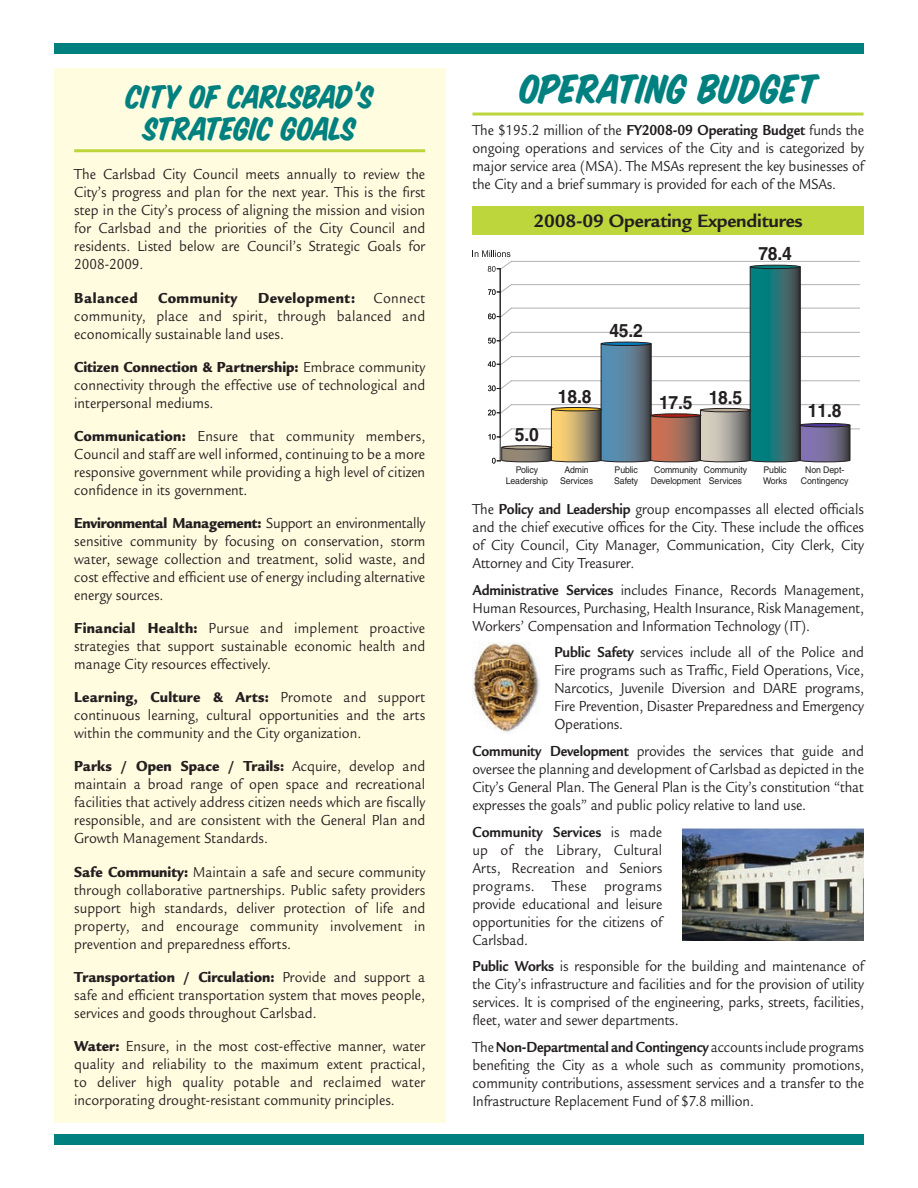
<style>
.page{position:relative;width:918px;height:1188px;background:#fff}
.page>*{position:absolute;margin:0;border:0;box-sizing:border-box;transform-origin:0 0}
.t1{font:45px "Sign Painter House Slant";letter-spacing:-.005em;color:#008180}
.t2{font:36px "Sign Painter House Slant";letter-spacing:-.01em;color:#008180}
.t3{font:700 19.5px "Legacy Sans LT";letter-spacing:-.01em;color:#231f20}
.t4{font:700 18.45px "Helvetica LT";letter-spacing:-.01em;color:#231f20;scale:.95 1}
.t5{font:15.75px/18px "Legacy Sans LT";color:#231f20;text-align:justify;scale:.9 1}
.t6{font:900 15.75px "Legacy Sans LT";letter-spacing:.03em;color:#231f20;scale:.9 1}
.t7{font:9.15px/10.9px "Helvetica LT";letter-spacing:-.01em;color:#231f20;text-align:center;scale:.95 1}
.s1{font-weight:700}
.s2{font-weight:900}
</style>
<div class="page">
<div style="left:54px;top:68px;width:392px;height:1055px;background:#fffce0"></div>
<div style="left:472px;top:206px;width:392px;height:28px;background:#bdd63c"></div>
<hr style="left:472px;top:113px;width:392px;height:3px;background:#bdd63c">
<hr style="left:74px;top:149px;width:351px;height:3px;background:#bdd63c">
<div style="left:54px;top:43px;width:810px;height:11px;background:#008180"></div>
<div style="left:54px;top:1134px;width:810px;height:11px;background:#008180"></div>
<img style="left:683px;top:829px;width:181px;height:112px">
<img style="left:472px;top:642px;width:68px;height:92px">
<hr style="left:511px;top:429px;width:348px;height:1px;background:#b2b3b7">
<hr style="left:511px;top:404px;width:348px;height:1px;background:#b2b3b7">
<hr style="left:511px;top:380px;width:348px;height:1px;background:#b2b3b7">
<hr style="left:511px;top:356px;width:348px;height:1px;background:#b2b3b7">
<hr style="left:511px;top:332px;width:348px;height:1px;background:#b2b3b7">
<hr style="left:511px;top:308px;width:348px;height:1px;background:#b2b3b7">
<hr style="left:511px;top:284px;width:348px;height:1px;background:#b2b3b7">
<hr style="left:511px;top:261px;width:348px;height:1px;background:#b2b3b7">
<svg style="left:472px;top:250px;width:379px;height:213px"></svg>
<hr style="left:502px;top:446px;width:50px;height:3px;background:#b8ab95;border-radius:50%">
<div style="left:501px;top:445px;width:51px;height:5px;border:1px solid #231f20;border-radius:50%"></div>
<div style="left:551px;top:407px;width:51px;height:4px;border:1px solid #231f20;border-radius:50%"></div>
<div style="left:601px;top:342px;width:51px;height:4px;border:1px solid #231f20;border-radius:50%"></div>
<hr style="left:651px;top:414px;width:50px;height:3px;background:#b41d15;border-radius:50%">
<div style="left:650px;top:413px;width:51px;height:5px;border:1px solid #231f20;border-radius:50%"></div>
<div style="left:700px;top:408px;width:51px;height:4px;border:1px solid #231f20;border-radius:50%"></div>
<div style="left:799px;top:423px;width:51px;height:4px;border:1px solid #231f20;border-radius:50%"></div>
<div style="left:750px;top:265px;width:51px;height:4px;border:1px solid #231f20;border-radius:50%"></div>
<h2 class="t2" style="left:126px;top:81px;width:249px">CITY OF CARLSBAD’S</h2>
<h1 class="t1" style="left:519px;top:69px;width:300px">OPERATING BUDGET</h1>
<h2 class="t2" style="left:143px;top:113px;width:214px">STRATEGIC GOALS</h2>
<p class="t5" style="left:74px;top:166px;width:392px">The Carlsbad City Council meets annually to review the City’s progress and plan for the next year. This is the first step in the City’s process of aligning the mission and vision for Carlsbad and the priorities of the City Council and residents. Listed below are Council’s Strategic Goals for 2008-2009.</p>
<p class="t6" style="left:74px;top:288px;width:72px">Balanced</p>
<p class="t6" style="left:158px;top:288px;width:90px">Community</p>
<p class="t5" style="left:472px;top:122px;width:437px">The $195.2 million of the <span class="s1">FY2008-09 Operating Budget</span> funds the ongoing operations and services of the City and is categorized by major service area (MSA). The MSAs represent the key businesses of the City and a brief summary is provided for each of the MSAs.</p>
<p class="t3" style="left:534px;top:209px;width:271px">2008-09 Operating Expenditures</p>
<p class="t4" style="left:758px;top:242px;width:37px">78.4</p>
<p class="t5" style="left:74px;top:289px;width:392px;text-indent:184px"><span class="s2">Development:</span> Connect community, place and spirit, through balanced and economically sustainable land uses.</p>
<p class="t5" style="left:74px;top:358px;width:392px"><span class="s2">Citizen Connection &amp; Partnership:</span> Embrace community connectivity through the effective use of technological and interpersonal mediums.</p>
<p class="t5" style="left:74px;top:427px;width:392px"><span class="s2">Communication:</span> Ensure that community members, Council and staff are well informed, continuing to be a more responsive government while providing a high level of citizen confidence in its government.</p>
<p class="t5" style="left:74px;top:514px;width:392px"><span class="s2">Environmental Management:</span> Support an environmentally sensitive community by focusing on conservation, storm water, sewage collection and treatment, solid waste, and cost effective and efficient use of energy including alternative energy sources.</p>
<p class="t5" style="left:74px;top:619px;width:392px"><span class="s2">Financial Health:</span> Pursue and implement proactive strategies that support sustainable economic health and manage City resources effectively.</p>
<p class="t5" style="left:74px;top:688px;width:392px"><span class="s2">Learning, Culture &amp; Arts:</span> Promote and support continuous learning, cultural opportunities and the arts within the community and the City organization.</p>
<p class="t5" style="left:74px;top:758px;width:392px"><span class="s2">Parks / Open Space / Trails:</span> Acquire, develop and maintain a broad range of open space and recreational facilities that actively address citizen needs which are fiscally responsible, and are consistent with the General Plan and Growth Management Standards.</p>
<p class="t5" style="left:74px;top:863px;width:392px"><span class="s2">Safe Community:</span> Maintain a safe and secure community through collaborative partnerships. Public safety providers support high standards, deliver protection of life and property, and encourage community involvement in prevention and preparedness efforts.</p>
<p class="t5" style="left:74px;top:968px;width:391px"><span class="s2">Transportation / Circulation:</span> Provide and support a safe and efficient transportation system that moves people, services and goods throughout Carlsbad.</p>
<p class="t5" style="left:74px;top:1037px;width:392px"><span class="s2">Water:</span> Ensure, in the most cost-effective manner, water quality and reliability to the maximum extent practical, to deliver high quality potable and reclaimed water incorporating drought-resistant community principles.</p>
<p class="t4" style="left:609px;top:319px;width:37px">45.2</p>
<p class="t4" style="left:558px;top:385px;width:37px">18.8</p>
<p class="t4" style="left:659px;top:388px;width:89px">17.5 18.5</p>
<p class="t4" style="left:808px;top:400px;width:37px">11.8</p>
<p class="t4" style="left:515px;top:423px;width:27px">5.0</p>
<p class="t7" style="left:506px;top:464px;width:46px">Policy<br>Leadership</p>
<p class="t7" style="left:560px;top:464px;width:36px">Admin<br>Services</p>
<p class="t7" style="left:614px;top:464px;width:27px;text-align:left">Public<br>Safety</p>
<p class="t7" style="left:651px;top:464px;width:54px">Community<br>Development</p>
<p class="t7" style="left:704px;top:464px;width:47px">Community<br>Services</p>
<p class="t7" style="left:763px;top:464px;width:27px;text-align:left">Public<br>Works</p>
<p class="t7" style="left:801px;top:464px;width:52px">Non Dept-<br>Contingency</p>
<p class="t5" style="left:472px;top:500px;width:437px">The <span class="s1">Policy and Leadership</span> group encompasses all elected officials and the chief executive offices for the City. These include the offices of City Council, City Manager, Communication, City Clerk, City Attorney and City Treasurer.</p>
<p class="t5" style="left:472px;top:581px;width:437px"><span class="s1">Administrative Services</span> includes Finance, Records Management, Human Resources, Purchasing, Health Insurance, Risk Management, Workers’ Compensation and Information Technology (IT).</p>
<p class="t5" style="left:554px;top:644px;width:346px"><span class="s1">Public Safety</span> services include all of the Police and Fire programs such as Traffic, Field Operations, Vice, Narcotics, Juvenile Diversion and DARE programs, Fire Prevention, Disaster Preparedness and Emergency Operations.</p>
<p class="t5" style="left:472px;top:742px;width:437px"><span class="s1">Community Development</span> provides the services that guide and oversee the planning and development of Carlsbad as depicted in the City’s General Plan. The General Plan is the City’s constitution “that expresses the goals” and public policy relative to land use.</p>
<p class="t5" style="left:472px;top:823px;width:213px"><span class="s1">Community Services</span> is made up of the Library, Cultural Arts, Recreation and Seniors programs. These programs provide educational and leisure opportunities for the citizens of Carlsbad.</p>
<p class="t5" style="left:472px;top:957px;width:436px"><span class="s1">Public Works</span> is responsible for the building and maintenance of the City’s infrastructure and facilities and for the provision of utility services. It is comprised of the engineering, parks, streets, facilities, fleet, water and sewer departments.</p>
<p class="t5" style="left:472px;top:1038px;width:437px">The <span class="s1">Non-Departmental and Contingency</span> accounts include programs benefiting the City as a whole such as community promotions, community contributions, assessment services and a transfer to the Infrastructure Replacement Fund of $7.8 million.</p>
</div>
